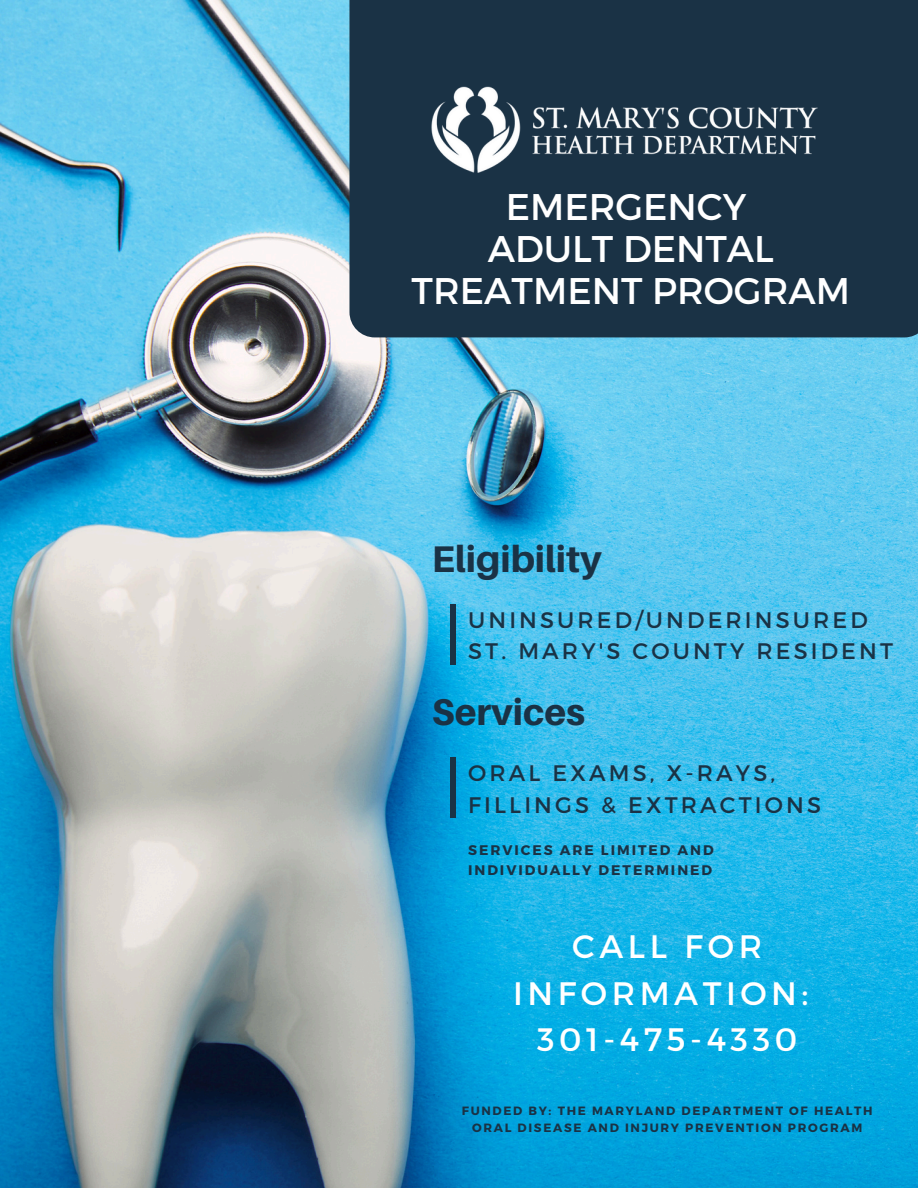
<style>
.page{position:relative;width:918px;height:1188px;background:#fff}
.page>*{position:absolute;margin:0;border:0;box-sizing:border-box;transform-origin:0 0}
.t1{font:37.05px/41.7px "Montserrat";color:#fff;text-align:center}
.t2{font:800 37.05px "Aileron";color:#1a3245}
.t3{font:32.4px/47px "Montserrat";letter-spacing:.14em;color:#fff;text-align:center}
.t4{font:22.5px/31.5px "Montserrat";letter-spacing:.14em;color:#1a3245}
.t5{font:700 13.95px/19.6px "Montserrat";letter-spacing:.14em;color:#1a3245}
.t6{font:700 12px/17px "Montserrat";letter-spacing:.14em;color:#1a3245;text-align:center}
</style>
<div class="page">
<img style="left:0;top:0;width:918px;height:1188px">
<div style="left:349px;top:0;width:569px;height:337px;background:#1a3245"></div>
<img style="left:415px;top:68px;width:415px;height:118px">
<div style="left:450px;top:758px;width:6px;height:60px;background:#1a3245"></div>
<div style="left:450px;top:604px;width:6px;height:61px;background:#1a3245"></div>
<h1 class="t1" style="left:412px;top:184px;width:440px">EMERGENCY<br>ADULT DENTAL<br>TREATMENT PROGRAM</h1>
<h4 class="t2" style="left:432px;top:536px;width:172px">Eligibility</h4>
<h3 class="t4" style="left:468px;top:603px;width:426px">UNINSURED/UNDERINSURED<br>ST. MARY'S COUNTY RESIDENT</h3>
<h4 class="t2" style="left:432px;top:689px;width:155px">Services</h4>
<h5 class="t4" style="left:468px;top:756px;width:354px">ORAL EXAMS, X-RAYS,<br>FILLINGS &amp; EXTRACTIONS</h5>
<h2 class="t5" style="left:468px;top:840px;width:247px">SERVICES ARE LIMITED AND<br>INDIVIDUALLY DETERMINED</h2>
<h2 class="t3" style="left:513px;top:921px;width:297px">CALL FOR<br>INFORMATION:<br>301-475-4330</h2>
<p class="t6" style="left:462px;top:1101px;width:412px">FUNDED BY: THE MARYLAND DEPARTMENT OF HEALTH<br>ORAL DISEASE AND INJURY PREVENTION PROGRAM</p>
</div>
